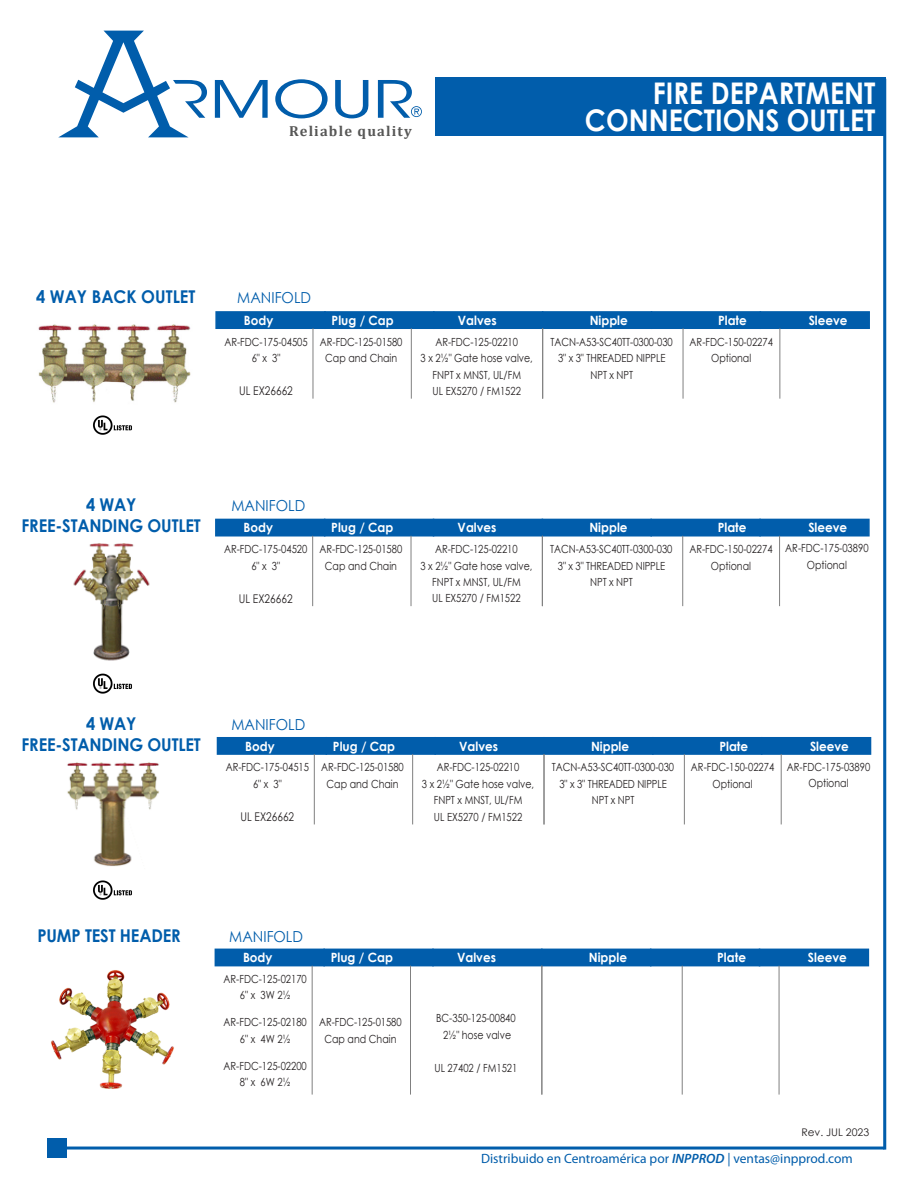
<style>
.page{position:relative;width:918px;height:1188px;background:#fff}
.page>*{position:absolute;margin:0;border:0;box-sizing:border-box;transform-origin:0 0}
.t1{font:700 29.85px/27px "Century Gothic";color:#fff;text-align:right;scale:.91 1}
.t2{font:700 17.55px/21px "Century Gothic";letter-spacing:-.01em;color:#015dab;text-align:center;scale:.94 1}
.t3{font:15.15px "Century Gothic";color:#015dab;scale:.94 1}
.t4{font:700 14.55px "Cambria";letter-spacing:.08em;color:#575756}
.t5{font:13.5px "Myriad Pro";color:#015dab}
.t6{font:700 12.75px "Century Gothic";color:#fff;scale:.94 1}
.t7{font:12px "Century Gothic";color:#231f20;scale:.84 1}
.t8{font:11.25px/16.5px "Century Gothic";color:#231f20;text-align:center;scale:.84 1}
.t9{font:10.5px "Century Gothic";color:#231f20}
.s1{font-weight:600;font-style:italic}
</style>
<div class="page">
<svg style="left:59px;top:31px;width:148px;height:106px"></svg>
<svg style="left:215px;top:80px;width:53px;height:38px"></svg>
<svg style="left:275px;top:79px;width:53px;height:39px"></svg>
<svg style="left:335px;top:80px;width:33px;height:38px"></svg>
<hr style="left:57px;top:1147px;width:827px;height:3px;background:#015dab">
<div style="left:47px;top:1138px;width:20px;height:20px;background:#015dab"></div>
<hr style="left:883px;top:79px;width:3px;height:1071px;background:#015dab">
<div style="left:436px;top:77px;width:450px;height:59px;background:#015dab"></div>
<img style="left:38px;top:324px;width:153px;height:79px">
<img style="left:73px;top:543px;width:77px;height:118px">
<img style="left:67px;top:762px;width:92px;height:104px">
<img style="left:93px;top:415px;width:39px;height:20px">
<img style="left:93px;top:673px;width:39px;height:21px">
<img style="left:93px;top:880px;width:39px;height:20px">
<svg style="left:378px;top:80px;width:44px;height:38px"></svg>
<div style="left:215px;top:311px;width:111px;height:18px;background:#015dab;border:2px solid #015dab"></div>
<div style="left:324px;top:311px;width:111px;height:18px;background:#015dab;border:2px solid #015dab"></div>
<div style="left:433px;top:311px;width:110px;height:18px;background:#015dab;border:2px solid #015dab"></div>
<div style="left:542px;top:311px;width:110px;height:18px;background:#015dab;border:2px solid #015dab"></div>
<div style="left:651px;top:311px;width:110px;height:18px;background:#015dab;border:2px solid #015dab"></div>
<div style="left:760px;top:311px;width:110px;height:18px;background:#015dab;border:2px solid #015dab"></div>
<hr style="left:313px;top:328px;width:1px;height:71px;background:#808080">
<hr style="left:411px;top:328px;width:1px;height:71px;background:#808080">
<hr style="left:542px;top:328px;width:1px;height:71px;background:#808080">
<hr style="left:683px;top:328px;width:1px;height:71px;background:#808080">
<hr style="left:780px;top:328px;width:1px;height:71px;background:#808080">
<div style="left:215px;top:519px;width:110px;height:18px;background:#015dab;border:2px solid #015dab"></div>
<div style="left:324px;top:519px;width:110px;height:18px;background:#015dab;border:2px solid #015dab"></div>
<div style="left:433px;top:519px;width:110px;height:18px;background:#015dab;border:2px solid #015dab"></div>
<div style="left:542px;top:519px;width:110px;height:18px;background:#015dab;border:2px solid #015dab"></div>
<div style="left:650px;top:519px;width:111px;height:18px;background:#015dab;border:2px solid #015dab"></div>
<div style="left:759px;top:519px;width:111px;height:18px;background:#015dab;border:2px solid #015dab"></div>
<hr style="left:312px;top:536px;width:1px;height:70px;background:#808080">
<hr style="left:411px;top:536px;width:1px;height:70px;background:#808080">
<hr style="left:542px;top:536px;width:1px;height:70px;background:#808080">
<hr style="left:682px;top:536px;width:1px;height:70px;background:#808080">
<hr style="left:779px;top:536px;width:1px;height:70px;background:#808080">
<div style="left:217px;top:737px;width:110px;height:18px;background:#015dab;border:2px solid #015dab"></div>
<div style="left:326px;top:737px;width:110px;height:18px;background:#015dab;border:2px solid #015dab"></div>
<div style="left:434px;top:737px;width:111px;height:18px;background:#015dab;border:2px solid #015dab"></div>
<div style="left:543px;top:737px;width:111px;height:18px;background:#015dab;border:2px solid #015dab"></div>
<div style="left:652px;top:737px;width:110px;height:18px;background:#015dab;border:2px solid #015dab"></div>
<div style="left:761px;top:737px;width:110px;height:18px;background:#015dab;border:2px solid #015dab"></div>
<hr style="left:314px;top:754px;width:1px;height:70px;background:#808080">
<hr style="left:412px;top:754px;width:1px;height:70px;background:#808080">
<hr style="left:544px;top:754px;width:1px;height:70px;background:#808080">
<hr style="left:684px;top:754px;width:1px;height:70px;background:#808080">
<hr style="left:781px;top:754px;width:1px;height:70px;background:#808080">
<div style="left:215px;top:949px;width:110px;height:17px;background:#015dab"></div>
<div style="left:323px;top:949px;width:111px;height:17px;background:#015dab"></div>
<div style="left:432px;top:949px;width:111px;height:17px;background:#015dab"></div>
<div style="left:541px;top:949px;width:110px;height:17px;background:#015dab"></div>
<div style="left:650px;top:949px;width:110px;height:17px;background:#015dab"></div>
<div style="left:759px;top:949px;width:110px;height:17px;background:#015dab"></div>
<hr style="left:312px;top:966px;width:1px;height:129px;background:#808080">
<hr style="left:410px;top:966px;width:1px;height:129px;background:#808080">
<hr style="left:541px;top:966px;width:1px;height:129px;background:#808080">
<hr style="left:682px;top:966px;width:1px;height:129px;background:#808080">
<hr style="left:779px;top:966px;width:1px;height:129px;background:#808080">
<img style="left:51px;top:970px;width:123px;height:119px">
<p class="t4" style="left:289px;top:121px;width:124px">Reliable quality</p>
<h2 class="t2" style="left:36px;top:286px;width:171px">4 WAY BACK OUTLET</h2>
<h3 class="t3" style="left:237px;top:287px;width:80px">MANIFOLD</h3>
<h1 class="t1" style="left:585px;top:79px;width:321px">FIRE DEPARTMENT<br>CONNECTIONS OUTLET</h1>
<p class="t6" style="left:244px;top:310px;width:33px">Body</p>
<p class="t6" style="left:332px;top:310px;width:68px">Plug / Cap</p>
<p class="t6" style="left:458px;top:310px;width:43px">Valves</p>
<p class="t6" style="left:590px;top:310px;width:42px">Nipple</p>
<p class="t6" style="left:718px;top:310px;width:32px">Plate</p>
<p class="t6" style="left:809px;top:310px;width:43px">Sleeve</p>
<p class="t8" style="left:224px;top:333px;width:101px">AR-FDC-175-04505<br>6" x 3"</p>
<p class="t7" style="left:239px;top:382px;width:65px">UL EX26662</p>
<p class="t8" style="left:320px;top:333px;width:100px">AR-FDC-125-01580<br>Cap and Chain</p>
<p class="t8" style="left:421px;top:333px;width:135px">AR-FDC-125-02210<br>3 x 2½" Gate hose valve,<br>FNPT x MNST, UL/FM<br>UL EX5270 / FM1522</p>
<p class="t8" style="left:690px;top:333px;width:101px">AR-FDC-150-02274<br>Optional</p>
<p class="t8" style="left:551px;top:333px;width:147px">TACN-A53-SC40TT-0300-030<br>3" x 3" THREADED NIPPLE<br>NPT x NPT</p>
<h2 class="t2" style="left:22px;top:493px;width:192px">4 WAY<br>FREE-STANDING OUTLET</h2>
<h3 class="t3" style="left:231px;top:495px;width:80px">MANIFOLD</h3>
<p class="t6" style="left:244px;top:518px;width:33px">Body</p>
<p class="t6" style="left:331px;top:518px;width:68px">Plug / Cap</p>
<p class="t6" style="left:458px;top:518px;width:43px">Valves</p>
<p class="t6" style="left:589px;top:518px;width:42px">Nipple</p>
<p class="t6" style="left:718px;top:518px;width:32px">Plate</p>
<p class="t6" style="left:808px;top:518px;width:43px">Sleeve</p>
<p class="t8" style="left:224px;top:541px;width:101px">AR-FDC-175-04520<br>6" x 3"</p>
<p class="t7" style="left:239px;top:590px;width:65px">UL EX26662</p>
<p class="t8" style="left:550px;top:541px;width:147px">TACN-A53-SC40TT-0300-030<br>3" x 3" THREADED NIPPLE<br>NPT x NPT</p>
<p class="t8" style="left:785px;top:540px;width:101px">AR-FDC-175-03890<br>Optional</p>
<p class="t8" style="left:320px;top:541px;width:100px">AR-FDC-125-01580<br>Cap and Chain</p>
<p class="t8" style="left:420px;top:541px;width:135px">AR-FDC-125-02210<br>3 x 2½" Gate hose valve,<br>FNPT x MNST, UL/FM<br>UL EX5270 / FM1522</p>
<p class="t8" style="left:689px;top:541px;width:101px">AR-FDC-150-02274<br>Optional</p>
<h2 class="t2" style="left:22px;top:713px;width:192px">4 WAY<br>FREE-STANDING OUTLET</h2>
<h3 class="t3" style="left:231px;top:714px;width:80px">MANIFOLD</h3>
<p class="t6" style="left:245px;top:736px;width:33px">Body</p>
<p class="t6" style="left:333px;top:736px;width:68px">Plug / Cap</p>
<p class="t6" style="left:459px;top:736px;width:43px">Valves</p>
<p class="t6" style="left:591px;top:736px;width:42px">Nipple</p>
<p class="t6" style="left:719px;top:736px;width:32px">Plate</p>
<p class="t6" style="left:810px;top:736px;width:43px">Sleeve</p>
<p class="t8" style="left:226px;top:759px;width:101px">AR-FDC-175-04515<br>6" x 3"</p>
<p class="t7" style="left:241px;top:808px;width:65px">UL EX26662</p>
<p class="t8" style="left:552px;top:759px;width:147px">TACN-A53-SC40TT-0300-030<br>3" x 3" THREADED NIPPLE<br>NPT x NPT</p>
<p class="t8" style="left:787px;top:758px;width:101px">AR-FDC-175-03890<br>Optional</p>
<p class="t8" style="left:321px;top:759px;width:100px">AR-FDC-125-01580<br>Cap and Chain</p>
<p class="t8" style="left:422px;top:759px;width:135px">AR-FDC-125-02210<br>3 x 2½" Gate hose valve,<br>FNPT x MNST, UL/FM<br>UL EX5270 / FM1522</p>
<p class="t8" style="left:691px;top:759px;width:101px">AR-FDC-150-02274<br>Optional</p>
<h2 class="t2" style="left:37px;top:924px;width:154px">PUMP TEST HEADER</h2>
<h3 class="t3" style="left:229px;top:926px;width:80px">MANIFOLD</h3>
<p class="t6" style="left:243px;top:948px;width:33px">Body</p>
<p class="t6" style="left:331px;top:948px;width:68px">Plug / Cap</p>
<p class="t6" style="left:457px;top:948px;width:43px">Valves</p>
<p class="t6" style="left:589px;top:948px;width:42px">Nipple</p>
<p class="t6" style="left:717px;top:948px;width:32px">Plate</p>
<p class="t6" style="left:808px;top:948px;width:43px">Sleeve</p>
<p class="t8" style="left:224px;top:970px;width:101px">AR-FDC-125-02170<br>6" x 3W 2½</p>
<p class="t8" style="left:224px;top:1014px;width:101px">AR-FDC-125-02180<br>6" x 4W 2½</p>
<p class="t8" style="left:224px;top:1057px;width:101px">AR-FDC-125-02200<br>8" x 6W 2½</p>
<p class="t8" style="left:319px;top:1014px;width:100px">AR-FDC-125-01580<br>Cap and Chain</p>
<p class="t8" style="left:436px;top:1010px;width:96px">BC-350-125-00840<br>2½" hose valve</p>
<p class="t8" style="left:434px;top:1059px;width:100px">UL 27402 / FM1521</p>
<p class="t9" style="left:801px;top:1125px;width:69px">Rev. JUL 2023</p>
<p class="t5" style="left:481px;top:1151px;width:373px">Distribuido en Centroamérica por <span class="s1">INPPROD</span> | ventas@inpprod.com</p>
</div>
